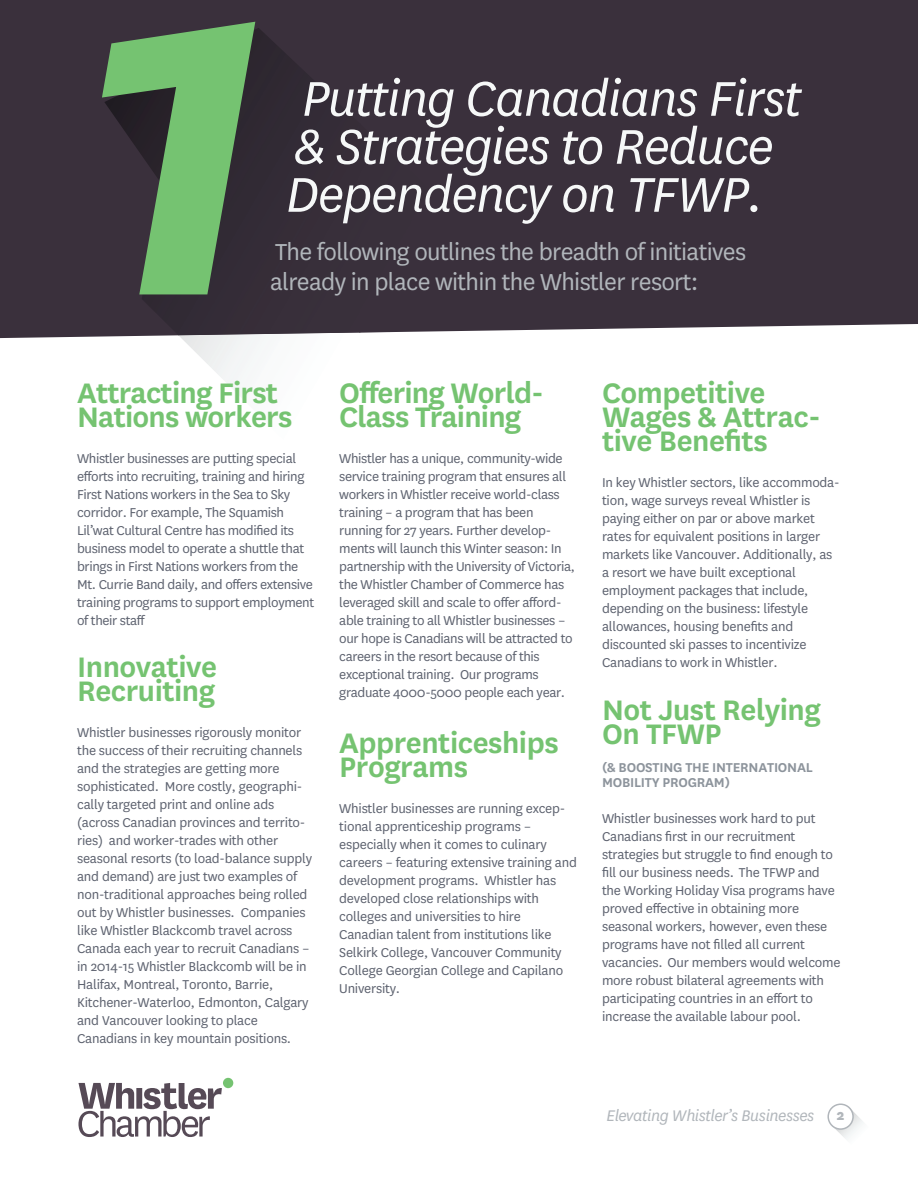
<style>
.page{position:relative;width:918px;height:1188px;background:#fff}
.page>*{position:absolute;margin:0;border:0;box-sizing:border-box;transform-origin:0 0}
.t1{font:italic 57px/48px "National";letter-spacing:-.025em;color:#f6f8f8}
.t2{font:600 33px/24px "National";letter-spacing:-.015em;color:#75c371}
.t3{font:27px/30px "National";letter-spacing:-.025em;color:#b1b6bb}
.t4{font:italic 18px "National";letter-spacing:-.025em;color:#b1b6bb}
.t5{font:15px/18px "National";letter-spacing:-.015em;color:#5d626f}
.t6{font:600 15px/15px "National";letter-spacing:-.015em;color:#8d949c}
.s1{font-weight:800;font-style:normal;font-size:16.5px}
</style>
<div class="page">
<div style="left:0;top:0;width:918px;height:338px;background:#3a303c"></div>
<img style="left:178px;top:333px;width:211px;height:55px">
<div style="left:104px;top:28px;width:256px;height:307px;background:#372d38"></div>
<div style="left:359px;top:123px;width:52px;height:210px;background:#39303b"></div>
<div style="left:410px;top:171px;width:52px;height:129px;background:#3a303c"></div>
<svg style="left:102px;top:22px;width:153px;height:272px;background:#567b55"></svg>
<div style="left:223px;top:1078px;width:10px;height:10px;background:#75c371;border-radius:50%"></div>
<svg style="left:78px;top:1083px;width:144px;height:54px"></svg>
<img style="left:831px;top:1107px;width:32px;height:32px">
<div style="left:828px;top:1104px;width:25px;height:25px;background:#fff;border-radius:50%"></div>
<div style="left:827px;top:1103px;width:27px;height:27px;border:2px solid #b1b6bb;border-radius:50%"></div>
<h1 class="t1" style="left:286px;top:73px;width:517px">Putting Canadians First &amp; Strategies to Reduce<br>Dependency on TFWP.</h1>
<h3 class="t3" style="left:270px;top:235px;width:478px">The following outlines the breadth of initiatives already in place within the Whistler resort:</h3>
<h2 class="t2" style="left:77px;top:379px;width:217px">Attracting First<br>Nations workers</h2>
<p class="t5" style="left:77px;top:449px;width:239px">Whistler businesses are putting special efforts into recruiting, training and hiring First Nations workers in the Sea to Sky corridor. For example, The Squamish Lil’wat Cultural Centre has modified its business model to operate a shuttle that brings in First Nations workers from the Mt. Currie Band daily, and offers extensive training programs to support employment of their staff</p>
<h2 class="t2" style="left:339px;top:379px;width:206px">Offering World-<br>Class Training</h2>
<p class="t5" style="left:339px;top:449px;width:237px">Whistler has a unique, community-wide service training program that ensures all workers in Whistler receive world-class training – a program that has been running for 27 years. Further develop&shy;ments will launch this Winter season: In partnership with the University of Victoria, the Whistler Chamber of Commerce has leveraged skill and scale to offer afford&shy;able training to all Whistler businesses – our hope is Canadians will be attracted to careers in the resort because of this exceptional training. Our programs graduate 4000-5000 people each year.</p>
<h2 class="t2" style="left:77px;top:653px;width:141px">Innovative<br>Recruiting</h2>
<p class="t5" style="left:77px;top:723px;width:236px">Whistler businesses rigorously monitor the success of their recruiting channels and the strategies are getting more sophisticated. More costly, geographi&shy;cally targeted print and online ads (across Canadian provinces and territo&shy;ries) and worker-trades with other seasonal resorts (to load-balance supply and demand) are just two examples of non-traditional approaches being rolled out by Whistler businesses. Companies like Whistler Blackcomb travel across Canada each year to recruit Canadians – in 2014-15 Whistler Blackcomb will be in Halifax, Montreal, Toronto, Barrie, Kitchener-Waterloo, Edmonton, Calgary and Vancouver looking to place Canadians in key mountain positions.</p>
<h2 class="t2" style="left:339px;top:729px;width:221px">Apprenticeships<br>Programs</h2>
<p class="t5" style="left:339px;top:799px;width:239px">Whistler businesses are running excep&shy;tional apprenticeship programs – especially when it comes to culinary careers – featuring extensive training and development programs. Whistler has developed close relationships with colleges and universities to hire Canadian talent from institutions like Selkirk College, Vancouver Community College Georgian College and Capilano University.</p>
<h2 class="t2" style="left:602px;top:379px;width:220px">Competitive<br>Wages &amp; Attrac&shy;tive Benefits</h2>
<p class="t5" style="left:602px;top:473px;width:239px">In key Whistler sectors, like accommoda&shy;tion, wage surveys reveal Whistler is paying either on par or above market rates for equivalent positions in larger markets like Vancouver. Additionally, as a resort we have built exceptional employment packages that include, depending on the business: lifestyle allowances, housing benefits and discounted ski passes to incentivize Canadians to work in Whistler.</p>
<h2 class="t2" style="left:602px;top:696px;width:220px">Not Just Relying<br>On TFWP</h2>
<p class="t6" style="left:602px;top:759px;width:212px">(&amp; BOOSTING THE INTERNATIONAL<br>MOBILITY PROGRAM)</p>
<p class="t5" style="left:602px;top:809px;width:240px">Whistler businesses work hard to put Canadians first in our recruitment strategies but struggle to find enough to fill our business needs. The TFWP and the Working Holiday Visa programs have proved effective in obtaining more seasonal workers, however, even these programs have not filled all current vacancies. Our members would welcome more robust bilateral agreements with participating countries in an effort to increase the available labour pool.</p>
<p class="t4" style="left:606px;top:1105px;width:240px">Elevating Whistler’s Businesses <span class="s1">2</span></p>
</div>
